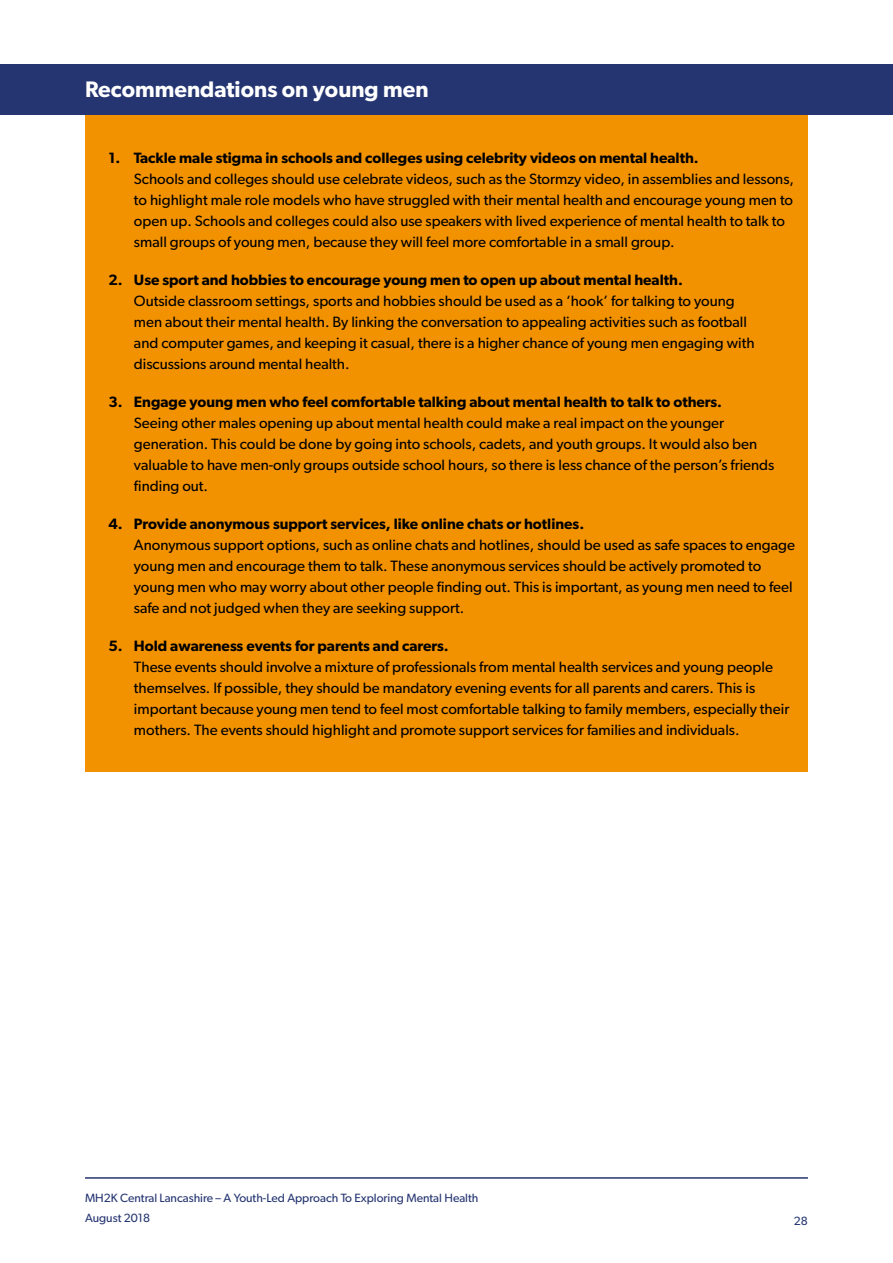
<style>
.page{position:relative;width:893px;height:1263px;background:#fff}
.page>*{position:absolute;margin:0;border:0;box-sizing:border-box;transform-origin:0 0}
.t1{font:600 22.5px "Gibson";color:#fff}
.t2{font:15px/21px "Gibson";color:#000}
.t3{font:600 15px "Gibson";color:#000}
.t4{font:12px/19.5px "Gibson";color:#253571}
</style>
<div class="page">
<hr style="left:85px;top:1177px;width:723px;height:2px;background:#253571">
<div style="left:85px;top:79px;width:723px;height:183px;background:#f39200"></div>
<div style="left:85px;top:201px;width:723px;height:183px;background:#f39200"></div>
<div style="left:85px;top:323px;width:723px;height:183px;background:#f39200"></div>
<div style="left:85px;top:445px;width:723px;height:183px;background:#f39200"></div>
<div style="left:85px;top:567px;width:723px;height:204px;background:#f39200"></div>
<div style="left:0;top:64px;width:893px;height:50px;background:#253571"></div>
<h1 class="t1" style="left:85px;top:76px;width:345px">Recommendations on young men</h1>
<p class="t3" style="left:108px;top:148px;width:592px">1. Tackle male stigma in schools and colleges using celebrity videos on mental health.</p>
<p class="t2" style="left:134px;top:168px;width:662px">Schools and colleges should use celebrate videos, such as the Stormzy video, in assemblies and lessons, to highlight male role models who have struggled with their mental health and encourage young men to open up. Schools and colleges could also use speakers with lived experience of mental health to talk to small groups of young men, because they will feel more comfortable in a small group.</p>
<p class="t3" style="left:108px;top:270px;width:576px">2. Use sport and hobbies to encourage young men to open up about mental health.</p>
<p class="t2" style="left:134px;top:290px;width:622px">Outside classroom settings, sports and hobbies should be used as a ‘hook’ for talking to young men about their mental health. By linking the conversation to appealing activities such as football and computer games, and keeping it casual, there is a higher chance of young men engaging with discussions around mental health.</p>
<p class="t3" style="left:108px;top:392px;width:615px">3. Engage young men who feel comfortable talking about mental health to talk to others.</p>
<p class="t2" style="left:134px;top:412px;width:642px">Seeing other males opening up about mental health could make a real impact on the younger generation. This could be done by going into schools, cadets, and youth groups. It would also ben valuable to have men-only groups outside school hours, so there is less chance of the person’s friends finding out.</p>
<p class="t3" style="left:108px;top:514px;width:477px">4. Provide anonymous support services, like online chats or hotlines.</p>
<p class="t2" style="left:134px;top:534px;width:663px">Anonymous support options, such as online chats and hotlines, should be used as safe spaces to engage young men and encourage them to talk. These anonymous services should be actively promoted to young men who may worry about other people finding out. This is important, as young men need to feel safe and not judged when they are seeking support.</p>
<p class="t3" style="left:108px;top:636px;width:342px">5. Hold awareness events for parents and carers.</p>
<p class="t2" style="left:134px;top:656px;width:657px">These events should involve a mixture of professionals from mental health services and young people themselves. If possible, they should be mandatory evening events for all parents and carers. This is important because young men tend to feel most comfortable talking to family members, especially their mothers. The events should highlight and promote support services for families and individuals.</p>
<p class="t4" style="left:85px;top:1188px;width:395px">MH2K Central Lancashire – A Youth-Led Approach To Exploring Mental Health<br>August 2018</p>
<p class="t4" style="left:794px;top:1211px;width:16px">28</p>
</div>
